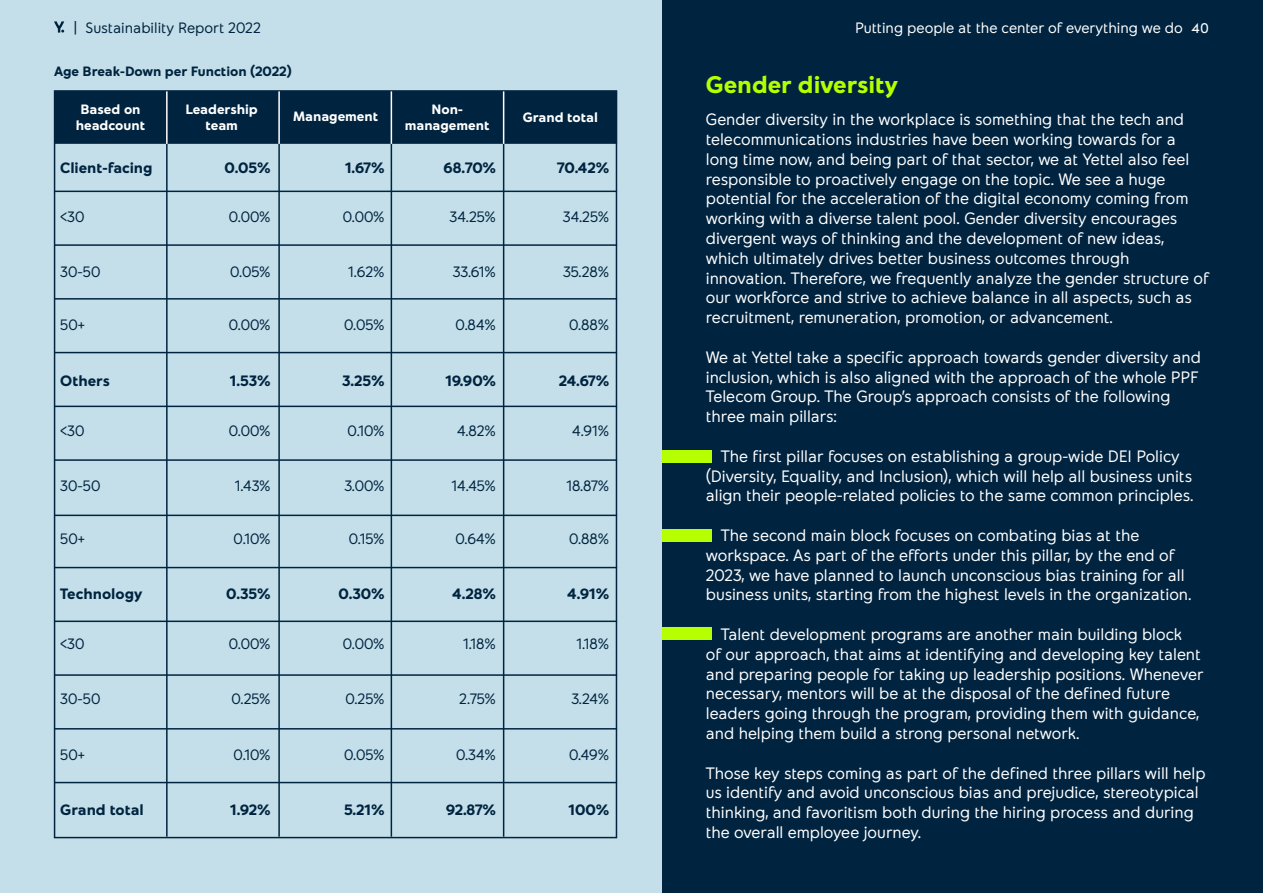
<style>
.page{position:relative;width:1263px;height:893px;background:#c4dfe9}
.page>*{position:absolute;margin:0;border:0;box-sizing:border-box;transform-origin:0 0}
.t1{font:700 24px "Yettel";color:#b4ff00}
.t2{font:300 16.5px/19.8px "Yettel";color:#fff}
.t3{font:300 15px "Yettel";color:#002440}
.t4{font:700 15px "Yettel";color:#002440}
.t5{font:300 15px "Yettel";color:#fff}
.t6{font:700 13.5px/16.2px "Yettel";color:#fff;text-align:center}
.t7{font:700 13.5px "Yettel";color:#002440}
.s1{font-family:"Sofia Pro";font-weight:400}
.s2{font-weight:700;color:#b4ff00}
</style>
<div class="page">
<svg style="left:53px;top:145px;width:565px;height:694px"></svg>
<div style="left:53px;top:90px;width:565px;height:55px;background:#002440"></div>
<hr style="left:54px;top:191px;width:563px;height:1px;background:#002440">
<hr style="left:54px;top:406px;width:563px;height:1px;background:#002440">
<hr style="left:54px;top:244px;width:563px;height:2px;background:#002440">
<hr style="left:54px;top:298px;width:563px;height:2px;background:#002440">
<hr style="left:54px;top:515px;width:563px;height:1px;background:#002440">
<hr style="left:54px;top:352px;width:563px;height:1px;background:#002440">
<hr style="left:54px;top:459px;width:563px;height:2px;background:#002440">
<hr style="left:54px;top:567px;width:563px;height:1px;background:#002440">
<hr style="left:54px;top:621px;width:563px;height:1px;background:#002440">
<hr style="left:54px;top:674px;width:563px;height:2px;background:#002440">
<hr style="left:54px;top:728px;width:563px;height:1px;background:#002440">
<hr style="left:54px;top:782px;width:563px;height:1px;background:#002440">
<hr style="left:166px;top:144px;width:2px;height:693px;background:#002440">
<hr style="left:166px;top:91px;width:2px;height:53px;background:#fff">
<hr style="left:278px;top:144px;width:2px;height:693px;background:#002440">
<hr style="left:278px;top:91px;width:2px;height:53px;background:#fff">
<hr style="left:391px;top:144px;width:1px;height:693px;background:#002440">
<hr style="left:391px;top:91px;width:1px;height:53px;background:#fff">
<hr style="left:503px;top:144px;width:1px;height:693px;background:#002440">
<hr style="left:503px;top:91px;width:1px;height:53px;background:#fff">
<div style="left:663px;top:0;width:600px;height:893px;background:#002440"></div>
<svg style="left:54px;top:21px;width:10px;height:12px"></svg>
<div style="left:663px;top:450px;width:49px;height:13px;background:#b5ff00"></div>
<div style="left:663px;top:529px;width:49px;height:13px;background:#b5ff00"></div>
<div style="left:663px;top:627px;width:49px;height:13px;background:#b5ff00"></div>
<p class="t3" style="left:74px;top:19px;width:189px">| Sustainability Report 2022</p>
<p class="t5" style="left:855px;top:19px;width:355px">Putting people at the center of everything we do <span class="s1">40</span></p>
<p class="t7" style="left:54px;top:63px;width:239px">Age Break-Down per Function (2022)</p>
<p class="t6" style="left:76px;top:102px;width:71px">Based on headcount</p>
<p class="t6" style="left:186px;top:102px;width:74px">Leadership team</p>
<p class="t6" style="left:293px;top:108px;width:87px">Management</p>
<p class="t6" style="left:405px;top:102px;width:86px">Non&shy;management</p>
<p class="t6" style="left:523px;top:109px;width:77px">Grand total</p>
<p class="t4" style="left:60px;top:159px;width:94px">Client-facing</p>
<p class="t4" style="left:345px;top:159px;width:41px">1.67%</p>
<p class="t4" style="left:443px;top:159px;width:54px">68.70%</p>
<p class="t4" style="left:557px;top:159px;width:53px">70.42%</p>
<p class="t4" style="left:225px;top:159px;width:48px">0.05%</p>
<p class="t3" style="left:60px;top:209px;width:26px">&lt;30</p>
<p class="t3" style="left:229px;top:209px;width:43px">0.00%</p>
<p class="t3" style="left:343px;top:209px;width:43px">0.00%</p>
<p class="t3" style="left:450px;top:209px;width:48px">34.25%</p>
<p class="t3" style="left:563px;top:209px;width:48px">34.25%</p>
<p class="t3" style="left:60px;top:264px;width:42px">30-50</p>
<p class="t3" style="left:230px;top:264px;width:42px">0.05%</p>
<p class="t3" style="left:348px;top:264px;width:38px">1.62%</p>
<p class="t3" style="left:453px;top:264px;width:45px">33.61%</p>
<p class="t3" style="left:563px;top:264px;width:48px">35.28%</p>
<p class="t3" style="left:60px;top:316px;width:26px">50+</p>
<p class="t3" style="left:229px;top:316px;width:43px">0.00%</p>
<p class="t3" style="left:344px;top:316px;width:42px">0.05%</p>
<p class="t3" style="left:456px;top:316px;width:42px">0.84%</p>
<p class="t3" style="left:569px;top:316px;width:42px">0.88%</p>
<p class="t4" style="left:60px;top:372px;width:51px">Others</p>
<p class="t4" style="left:230px;top:372px;width:42px">1.53%</p>
<p class="t4" style="left:342px;top:372px;width:44px">3.25%</p>
<p class="t4" style="left:446px;top:372px;width:52px">19.90%</p>
<p class="t4" style="left:559px;top:372px;width:52px">24.67%</p>
<p class="t3" style="left:60px;top:422px;width:26px">&lt;30</p>
<p class="t3" style="left:229px;top:422px;width:43px">0.00%</p>
<p class="t3" style="left:348px;top:422px;width:39px">0.10%</p>
<p class="t3" style="left:457px;top:422px;width:40px">4.82%</p>
<p class="t3" style="left:572px;top:422px;width:38px">4.91%</p>
<p class="t3" style="left:60px;top:477px;width:42px">30-50</p>
<p class="t3" style="left:235px;top:477px;width:37px">1.43%</p>
<p class="t3" style="left:344px;top:477px;width:42px">3.00%</p>
<p class="t3" style="left:451px;top:477px;width:46px">14.45%</p>
<p class="t3" style="left:566px;top:477px;width:44px">18.87%</p>
<p class="t3" style="left:60px;top:530px;width:26px">50+</p>
<p class="t3" style="left:234px;top:530px;width:39px">0.10%</p>
<p class="t3" style="left:349px;top:530px;width:37px">0.15%</p>
<p class="t3" style="left:455px;top:530px;width:42px">0.64%</p>
<p class="t3" style="left:569px;top:530px;width:42px">0.88%</p>
<p class="t4" style="left:60px;top:585px;width:84px">Technology</p>
<p class="t4" style="left:226px;top:585px;width:46px">0.35%</p>
<p class="t4" style="left:338px;top:585px;width:48px">0.30%</p>
<p class="t4" style="left:452px;top:585px;width:45px">4.28%</p>
<p class="t4" style="left:567px;top:585px;width:43px">4.91%</p>
<p class="t3" style="left:60px;top:635px;width:26px">&lt;30</p>
<p class="t3" style="left:229px;top:635px;width:43px">0.00%</p>
<p class="t3" style="left:343px;top:635px;width:43px">0.00%</p>
<p class="t3" style="left:463px;top:635px;width:34px">1.18%</p>
<p class="t3" style="left:576px;top:635px;width:34px">1.18%</p>
<p class="t3" style="left:60px;top:690px;width:42px">30-50</p>
<p class="t3" style="left:231px;top:690px;width:41px">0.25%</p>
<p class="t3" style="left:345px;top:690px;width:41px">0.25%</p>
<p class="t3" style="left:459px;top:690px;width:38px">2.75%</p>
<p class="t3" style="left:571px;top:690px;width:39px">3.24%</p>
<p class="t3" style="left:60px;top:747px;width:26px">50+</p>
<p class="t3" style="left:234px;top:747px;width:39px">0.10%</p>
<p class="t3" style="left:344px;top:747px;width:42px">0.05%</p>
<p class="t3" style="left:456px;top:747px;width:41px">0.34%</p>
<p class="t3" style="left:569px;top:747px;width:42px">0.49%</p>
<p class="t4" style="left:60px;top:801px;width:85px">Grand total</p>
<p class="t4" style="left:230px;top:801px;width:42px">1.92%</p>
<p class="t4" style="left:344px;top:801px;width:42px">5.21%</p>
<p class="t4" style="left:446px;top:801px;width:51px">92.87%</p>
<p class="t4" style="left:569px;top:801px;width:42px">100%</p>
<h1 class="t1" style="left:706px;top:71px;width:194px">Gender diversity</h1>
<p class="t2" style="left:706px;top:110px;width:504px">Gender diversity in the workplace is something that the tech and telecommunications industries have been working towards for a long time now, and being part of that sector, we at Yettel also feel responsible to proactively engage on the topic. We see a huge potential for the acceleration of the digital economy coming from working with a diverse talent pool. Gender diversity encourages divergent ways of thinking and the development of new ideas, which ultimately drives better business outcomes through innovation. Therefore, we frequently analyze the gender structure of our workforce and strive to achieve balance in all aspects, such as recruitment, remuneration, promotion, or advancement.</p>
<p class="t2" style="left:706px;top:348px;width:497px">We at Yettel take a specific approach towards gender diversity and inclusion, which is also aligned with the approach of the whole PPF Telecom Group. The Group’s approach consists of the following three main pillars:</p>
<p class="t2" style="left:706px;top:447px;width:489px"><span class="s2">•</span> The first pillar focuses on establishing a group-wide DEI Policy (Diversity, Equality, and Inclusion), which will help all business units align their people-related policies to the same common principles.</p>
<p class="t2" style="left:706px;top:526px;width:487px"><span class="s2">•</span> The second main block focuses on combating bias at the workspace. As part of the efforts under this pillar, by the end of 2023, we have planned to launch unconscious bias training for all business units, starting from the highest levels in the organization.</p>
<p class="t2" style="left:706px;top:625px;width:499px"><span class="s2">•</span> Talent development programs are another main building block<br>of our approach, that aims at identifying and developing key talent and preparing people for taking up leadership positions. Whenever necessary, mentors will be at the disposal of the defined future leaders going through the program, providing them with guidance, and helping them build a strong personal network.</p>
<p class="t2" style="left:706px;top:763px;width:501px">Those key steps coming as part of the defined three pillars will help us identify and avoid unconscious bias and prejudice, stereotypical thinking, and favoritism both during the hiring process and during the overall employee journey.</p>
</div>
